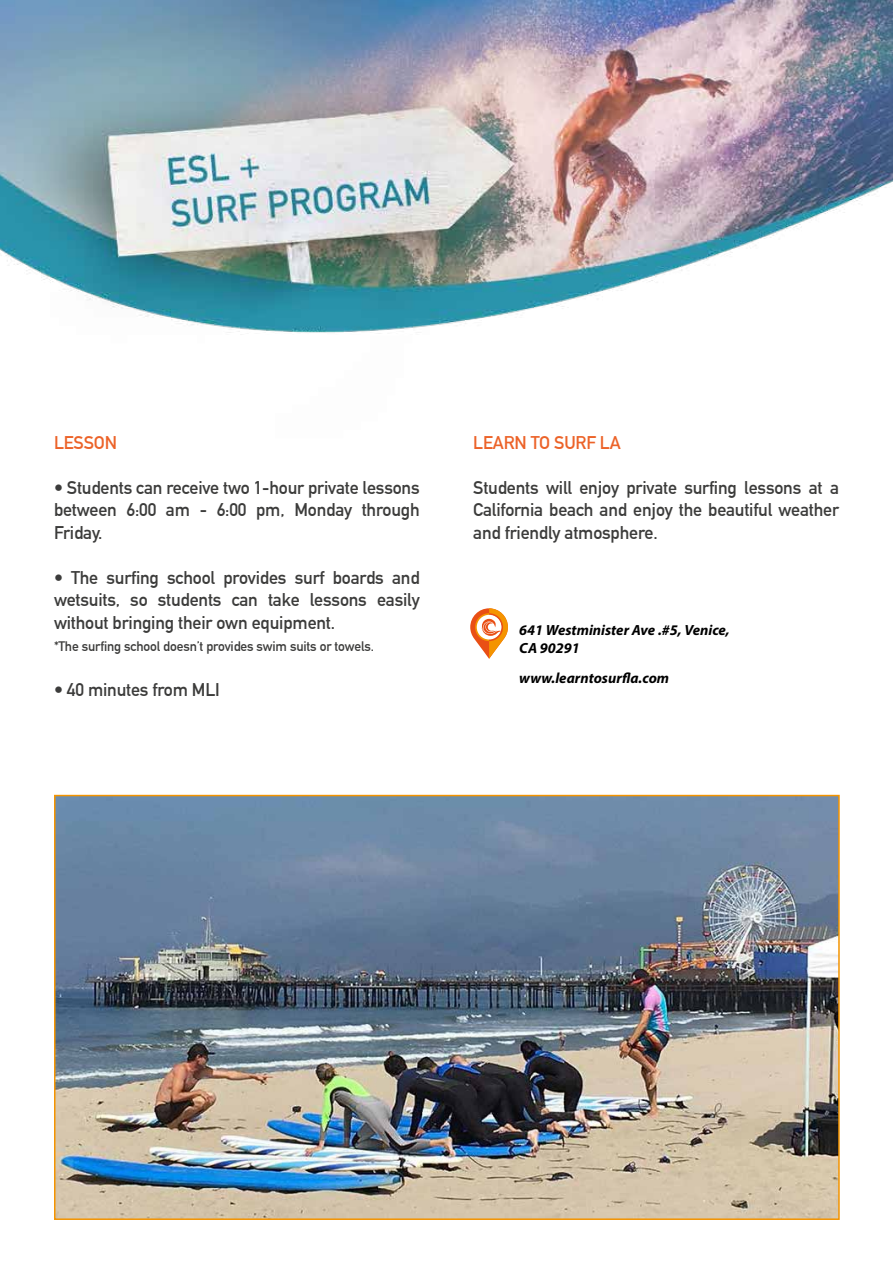
<style>
.page{position:relative;width:893px;height:1263px;background:#fff}
.page>*{position:absolute;margin:0;border:0;box-sizing:border-box;transform-origin:0 0}
.t1{font:700 18px/22.5px "DIN Alternate";letter-spacing:-.01em;color:#3c3c3b;text-align:justify}
.t2{font:700 18px "DIN Alternate";letter-spacing:-.01em;color:#ec6329}
.t3{font:italic 700 14.7px/17.7px "Myriad Pro";color:#000}
.t4{font:700 13.5px "DIN Alternate";letter-spacing:-.01em;color:#3c3c3b}
</style>
<div class="page">
<div style="left:57px;top:1207px;width:780px;height:10px;background:#d4c4ab"></div>
<img style="left:0;top:0;width:893px;height:1207px">
<svg style="left:470px;top:608px;width:38px;height:51px"></svg>
<p class="t2" style="left:54px;top:429px;width:65px">LESSON</p>
<p class="t1" style="left:54px;top:475px;width:367px">• Students can receive two 1-hour private lessons between 6:00 am - 6:00 pm, Monday through Friday.</p>
<p class="t1" style="left:54px;top:565px;width:367px">• The surfing school provides surf boards and wetsuits, so students can take lessons easily without bringing their own equipment.</p>
<p class="t4" style="left:54px;top:636px;width:321px">*The surfing school doesn’t provides swim suits or towels.</p>
<p class="t1" style="left:54px;top:678px;width:167px">• 40 minutes from MLI</p>
<p class="t2" style="left:473px;top:429px;width:149px">LEARN TO SURF LA</p>
<p class="t1" style="left:473px;top:475px;width:367px">Students will enjoy private surfing lessons at a California beach and enjoy the beautiful weather and friendly atmosphere.</p>
<p class="t3" style="left:519px;top:621px;width:212px">641 Westminister Ave .#5, Venice,<br>CA 90291</p>
<p class="t3" style="left:519px;top:668px;width:151px">www.learntosurfla.com</p>
</div>
